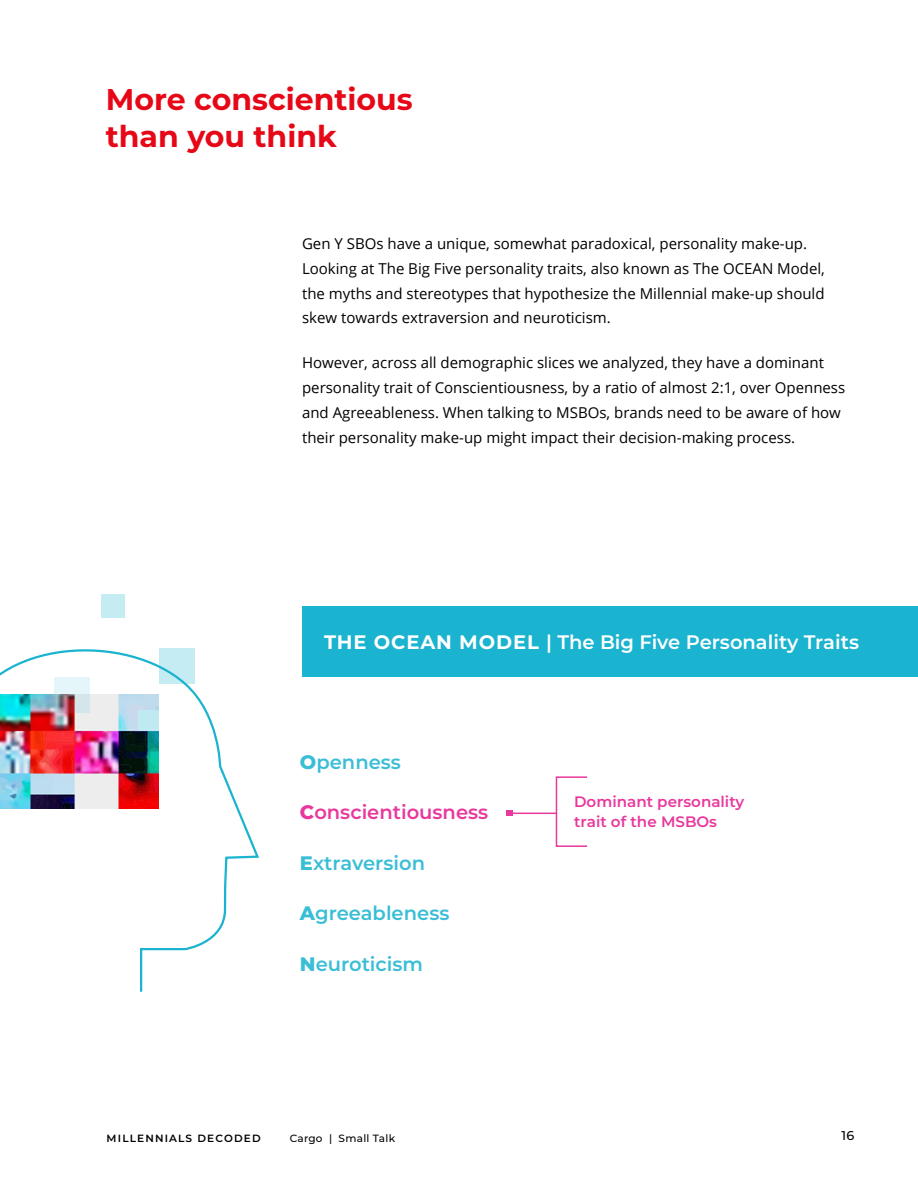
<style>
.page{position:relative;width:918px;height:1188px;background:#fff}
.page>*{position:absolute;margin:0;border:0;box-sizing:border-box;transform-origin:0 0}
.t1{font:700 30px/37.5px "Montserrat";color:#e60817}
.t2{font:600 19.5px "Montserrat";color:#3abed6}
.t3{font:600 19.5px "Montserrat";color:#fff}
.t4{font:600 19.5px "Montserrat";color:#e8389d}
.t5{font:600 15.15px/19.6px "Montserrat";color:#e8389d}
.t6{font:15px/24.8px "Open Sans";color:#000}
.t7{font:500 12.75px "Montserrat";color:#000}
.t8{font:600 10.5px "Montserrat";letter-spacing:.11em;color:#000}
.t9{font:500 10.5px "Montserrat";letter-spacing:.025em;color:#000}
.s1{font-weight:700}
.s2{font-weight:800}
</style>
<div class="page">
<div style="left:302px;top:606px;width:616px;height:70px;background:#1ab3d0"></div>
<div style="left:556px;top:776px;width:32px;height:71px;border:2px solid #e8389d"></div>
<svg style="left:0;top:649px;width:259px;height:343px"></svg>
<div style="left:101px;top:594px;width:24px;height:24px;background:#c6ecf3"></div>
<svg style="left:159px;top:648px;width:36px;height:36px"></svg>
<svg style="left:54px;top:677px;width:36px;height:36px"></svg>
<div style="left:138px;top:710px;width:21px;height:21px;background:#bfeaf2"></div>
<hr style="left:510px;top:813px;width:47px;height:1px;background:#e8389d">
<svg style="left:507px;top:810px;width:6px;height:6px"></svg>
<h1 class="t1" style="left:106px;top:79px;width:308px">More conscientious than you think</h1>
<p class="t6" style="left:302px;top:231px;width:524px">Gen Y SBOs have a unique, somewhat paradoxical, personality make-up.<br>Looking at The Big Five personality traits, also known as The OCEAN Model, the myths and stereotypes that hypothesize the Millennial make-up should skew towards extraversion and neuroticism.</p>
<p class="t6" style="left:302px;top:350px;width:545px">However, across all demographic slices we analyzed, they have a dominant personality trait of Conscientiousness, by a ratio of almost 2:1, over Openness and Agreeableness. When talking to MSBOs, brands need to be aware of how their personality make-up might impact their decision-making process.</p>
<h2 class="t3" style="left:324px;top:628px;width:537px"><span class="s1">THE OCEAN MODEL</span> | The Big Five Personality Traits</h2>
<h2 class="t2" style="left:300px;top:748px;width:103px"><span class="s2">O</span>penness</h2>
<h2 class="t4" style="left:300px;top:799px;width:190px"><span class="s2">C</span>onscientiousness</h2>
<h2 class="t2" style="left:300px;top:849px;width:127px"><span class="s2">E</span>xtraversion</h2>
<h2 class="t2" style="left:300px;top:900px;width:151px"><span class="s2">A</span>greeableness</h2>
<h2 class="t2" style="left:300px;top:950px;width:125px"><span class="s2">N</span>euroticism</h2>
<p class="t5" style="left:574px;top:791px;width:172px">Dominant personality trait of the MSBOs</p>
<p class="t8" style="left:107px;top:1131px;width:156px">MILLENNIALS DECODED</p>
<p class="t9" style="left:290px;top:1131px;width:107px">Cargo | Small Talk</p>
<p class="t7" style="left:841px;top:1126px;width:14px">16</p>
</div>
